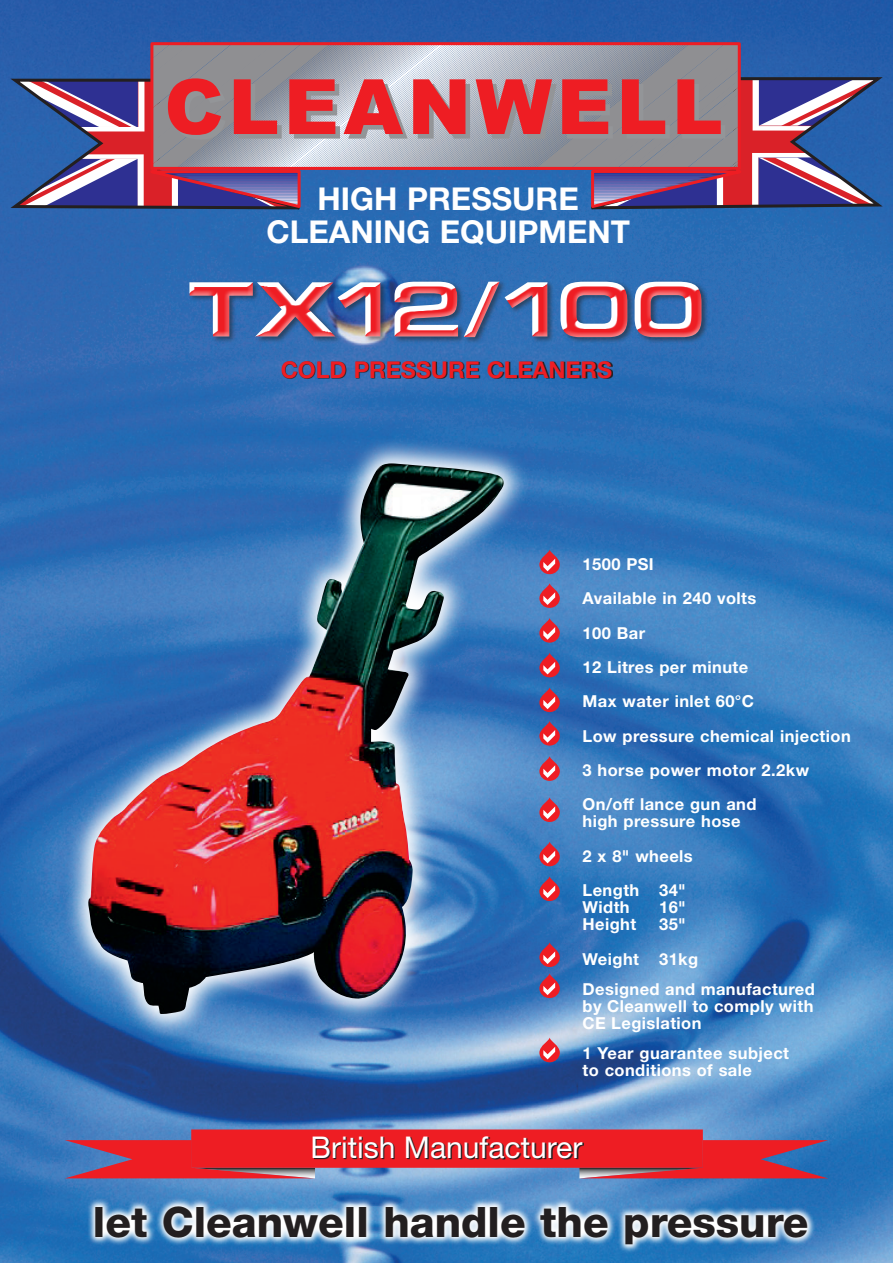
<style>
.page{position:relative;width:893px;height:1263px;background:#fff}
.page>*{position:absolute;margin:0;border:0;box-sizing:border-box;transform-origin:0 0}
.t1{font:75px "Eurostile LT Std Bold Ex 2";letter-spacing:-.12em;color:#ee1d23}
.t2{font:800 42px "Helvetica Neue LT Std";color:#231f20}
.t3{font:700 31.5px/33px "Helvetica Neue LT Std";color:#fff;text-align:center}
.t4{font:30px "Helvetica Neue LT Std";color:#fff}
.t5{font:700 23.1px "Helvetica Neue LT Std";color:#ee1d23}
.bullet{font:700 16.5px/17.2px "Helvetica Neue LT Std";letter-spacing:.025em;color:#fff}
</style>
<div class="page">
<img style="left:0;top:0;width:893px;height:1263px">
<svg style="left:10px;top:44px;width:873px;height:165px;background:#886f8e"></svg>
<svg style="left:87px;top:1197px;width:729px;height:56px"></svg>
<svg style="left:282px;top:361px;width:331px;height:18px;background:#2a4a72"></svg>
<svg style="left:579px;top:1140px;width:249px;height:38px;background:#b63a4e"></svg>
<svg style="left:65px;top:1140px;width:250px;height:38px;background:#bd3c4f"></svg>
<div style="left:191px;top:1129px;width:512px;height:39px;background:#ee1d23"></div>
<svg style="left:314px;top:1137px;width:270px;height:22px"></svg>
<svg style="left:62px;top:436px;width:468px;height:605px;background:#3d78ba"></svg>
<img style="left:86px;top:463px;width:420px;height:551px">
<svg style="left:539px;top:618px;width:21px;height:25px"></svg>
<svg style="left:543px;top:627px;width:12px;height:13px"></svg>
<svg style="left:539px;top:652px;width:21px;height:25px"></svg>
<svg style="left:543px;top:662px;width:12px;height:12px"></svg>
<svg style="left:539px;top:687px;width:21px;height:25px"></svg>
<svg style="left:543px;top:696px;width:12px;height:13px"></svg>
<svg style="left:539px;top:721px;width:21px;height:25px"></svg>
<svg style="left:543px;top:730px;width:12px;height:13px"></svg>
<svg style="left:539px;top:583px;width:21px;height:25px"></svg>
<svg style="left:543px;top:592px;width:12px;height:13px"></svg>
<svg style="left:539px;top:549px;width:21px;height:25px"></svg>
<svg style="left:543px;top:559px;width:12px;height:12px"></svg>
<svg style="left:539px;top:756px;width:21px;height:25px"></svg>
<svg style="left:543px;top:765px;width:12px;height:13px"></svg>
<svg style="left:539px;top:797px;width:21px;height:25px"></svg>
<svg style="left:543px;top:806px;width:12px;height:13px"></svg>
<svg style="left:539px;top:876px;width:21px;height:25px"></svg>
<svg style="left:543px;top:885px;width:12px;height:13px"></svg>
<svg style="left:539px;top:841px;width:21px;height:25px"></svg>
<svg style="left:543px;top:851px;width:12px;height:12px"></svg>
<svg style="left:539px;top:942px;width:21px;height:25px"></svg>
<svg style="left:543px;top:951px;width:12px;height:13px"></svg>
<svg style="left:539px;top:973px;width:21px;height:25px"></svg>
<svg style="left:543px;top:982px;width:12px;height:13px"></svg>
<svg style="left:539px;top:1037px;width:21px;height:25px"></svg>
<svg style="left:543px;top:1047px;width:12px;height:12px"></svg>
<div style="left:185px;top:278px;width:522px;height:65px;background:#fff;opacity:.8"></div>
<svg style="left:183px;top:276px;width:522px;height:65px;background:#587ca8"></svg>
<p class="t3" style="left:266px;top:181px;width:365px">HIGH PRESSURE<br>CLEANING EQUIPMENT</p>
<h1 class="t1" style="left:188px;top:257px;width:519px">TX12/100</h1>
<p class="t5" style="left:281px;top:355px;width:333px">COLD PRESSURE CLEANERS</p>
<p class="bullet" style="left:583px;top:555px;width:73px">1500 PSI</p>
<p class="bullet" style="left:583px;top:590px;width:175px">Available in 240 volts</p>
<p class="bullet" style="left:583px;top:624px;width:64px">100 Bar</p>
<p class="bullet" style="left:583px;top:658px;width:167px">12 Litres per minute</p>
<p class="bullet" style="left:583px;top:692px;width:173px">Max water inlet 60°C</p>
<p class="bullet" style="left:583px;top:727px;width:270px">Low pressure chemical injection</p>
<p class="bullet" style="left:583px;top:761px;width:228px">3 horse power motor 2.2kw</p>
<p class="bullet" style="left:583px;top:795px;width:175px">On/off lance gun and high pressure hose</p>
<p class="bullet" style="left:583px;top:847px;width:112px">2 x 8" wheels</p>
<p class="bullet" style="left:583px;top:881px;width:105px">Length 34"</p>
<p class="bullet" style="left:583px;top:898px;width:49px">Width</p>
<p class="bullet" style="left:659px;top:898px;width:28px">16"</p>
<p class="bullet" style="left:583px;top:915px;width:55px">Height</p>
<p class="bullet" style="left:659px;top:915px;width:28px">35"</p>
<p class="bullet" style="left:583px;top:950px;width:117px">Weight 31kg</p>
<p class="bullet" style="left:583px;top:980px;width:234px;text-align:justify">Designed and manufactured by Cleanwell to comply with CE Legislation</p>
<p class="bullet" style="left:583px;top:1044px;width:208px">1 Year guarantee subject to conditions of sale</p>
<p class="t4" style="left:311px;top:1129px;width:273px">British Manufacturer</p>
<p class="t2" style="left:93px;top:1197px;width:717px">let Cleanwell handle the pressure</p>
</div>
